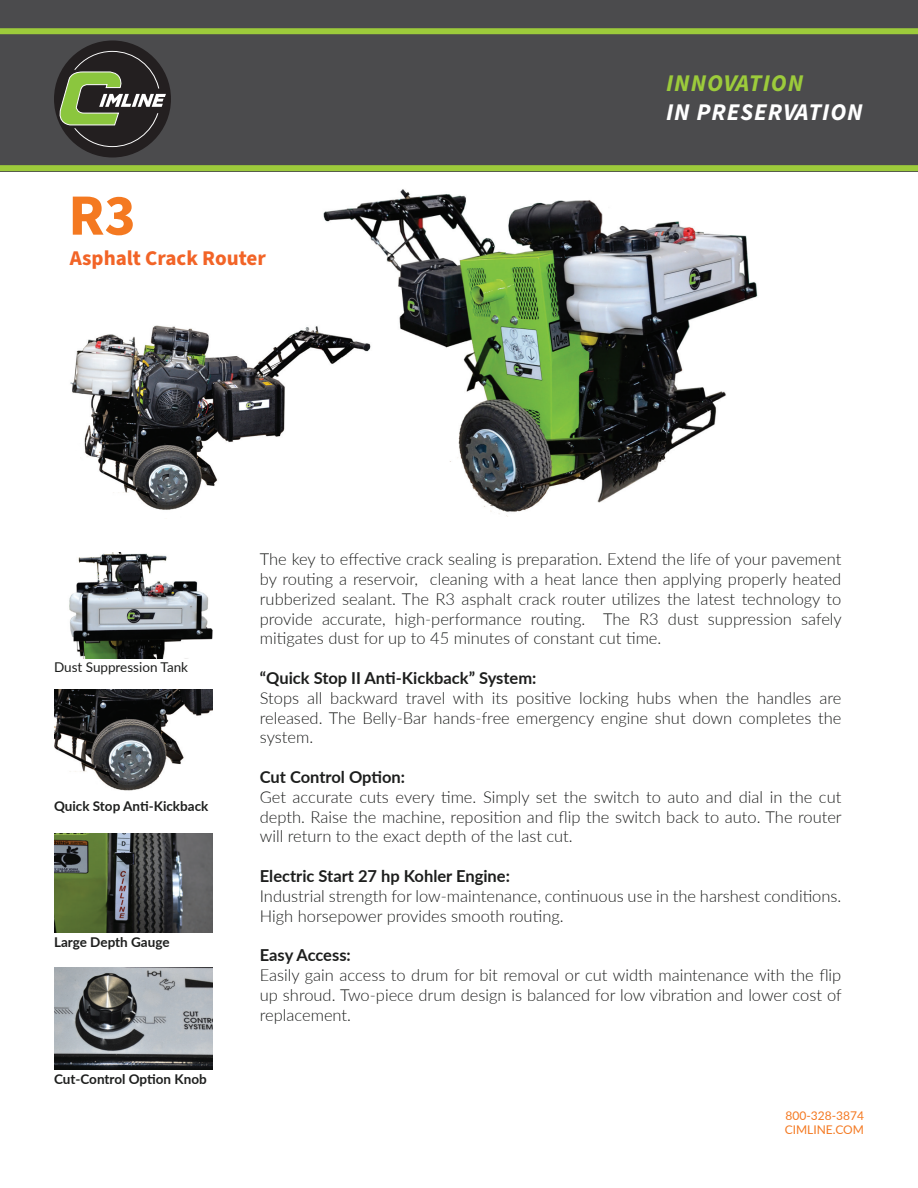
<style>
.page{position:relative;width:918px;height:1188px;background:#fff}
.page>*{position:absolute;margin:0;border:0;box-sizing:border-box;transform-origin:0 0}
.t1{font:700 58.5px "Source Sans Pro";color:#f47921}
.t2{font:italic 700 24px "Source Sans Pro";letter-spacing:.04em;color:#fff}
.t3{font:italic 700 24px "Source Sans Pro";letter-spacing:.04em;color:#9ccb3b}
.t4{font:700 21px "Source Sans Pro";color:#f26427}
.t5{font:300 16.5px/19.8px "Lato";color:#1d1e1d;text-align:justify}
.t6{font:700 16.5px "Lato";color:#1d1e1d}
.t7{font:700 13.5px "Lato";color:#1d1e1d}
.t8{font:13.5px "Lato";color:#1d1e1d}
.t9{font:12px/14.4px "Lato";color:#f47921}
</style>
<div class="page">
<div style="left:0;top:0;width:918px;height:171px;background:#4b4b4d"></div>
<div style="left:0;top:28px;width:918px;height:6px;background:#9dcb3b"></div>
<div style="left:0;top:165px;width:918px;height:6px;background:#9dcb3b"></div>
<img style="left:69px;top:552px;width:143px;height:107px">
<img style="left:54px;top:690px;width:158px;height:101px">
<img style="left:54px;top:834px;width:158px;height:98px">
<img style="left:54px;top:968px;width:158px;height:101px">
<img style="left:323px;top:189px;width:435px;height:328px">
<img style="left:70px;top:301px;width:304px;height:216px">
<div style="left:54px;top:40px;width:117px;height:118px;background:#231f20;border-radius:50%"></div>
<svg style="left:56px;top:51px;width:110px;height:96px"></svg>
<h1 class="t1" style="left:68px;top:175px;width:69px">R3</h1>
<p class="t4" style="left:70px;top:244px;width:198px">Asphalt Crack Router</p>
<h2 class="t3" style="left:666px;top:67px;width:139px">INNOVATION</h2>
<h2 class="t2" style="left:666px;top:96px;width:198px">IN PRESERVATION</h2>
<p class="t8" style="left:54px;top:657px;width:136px">Dust Suppression Tank</p>
<p class="t7" style="left:54px;top:796px;width:156px">Quick Stop Anti-Kickback</p>
<p class="t7" style="left:54px;top:933px;width:117px">Large Depth Gauge</p>
<p class="t7" style="left:54px;top:1069px;width:154px">Cut-Control Option Knob</p>
<p class="t5" style="left:260px;top:549px;width:584px">The key to effective crack sealing is preparation. Extend the life of your pavement by routing a reservoir, cleaning with a heat lance then applying properly heated rubberized sealant. The R3 asphalt crack router utilizes the latest technology to provide accurate, high-performance routing. The R3 dust suppression safely mitigates dust for up to 45 minutes of constant cut time.</p>
<p class="t6" style="left:260px;top:666px;width:278px">“Quick Stop II Anti-Kickback” System:</p>
<p class="t5" style="left:260px;top:687px;width:583px">Stops all backward travel with its positive locking hubs when the handles are released. The Belly-Bar hands-free emergency engine shut down completes the system.</p>
<p class="t6" style="left:260px;top:765px;width:147px">Cut Control Option:</p>
<p class="t5" style="left:260px;top:786px;width:584px">Get accurate cuts every time. Simply set the switch to auto and dial in the cut depth. Raise the machine, reposition and flip the switch back to auto. The router will return to the exact depth of the last cut.</p>
<p class="t6" style="left:260px;top:864px;width:252px">Electric Start 27 hp Kohler Engine:</p>
<p class="t5" style="left:260px;top:885px;width:583px">Industrial strength for low-maintenance, continuous use in the harshest conditions.<br>High horsepower provides smooth routing.</p>
<p class="t6" style="left:260px;top:943px;width:93px">Easy Access:</p>
<p class="t5" style="left:260px;top:965px;width:583px">Easily gain access to drum for bit removal or cut width maintenance with the flip up shroud. Two-piece drum design is balanced for low vibration and lower cost of replacement.</p>
<p class="t9" style="left:785px;top:1108px;width:81px">800-328-3874<br>CIMLINE.COM</p>
</div>
